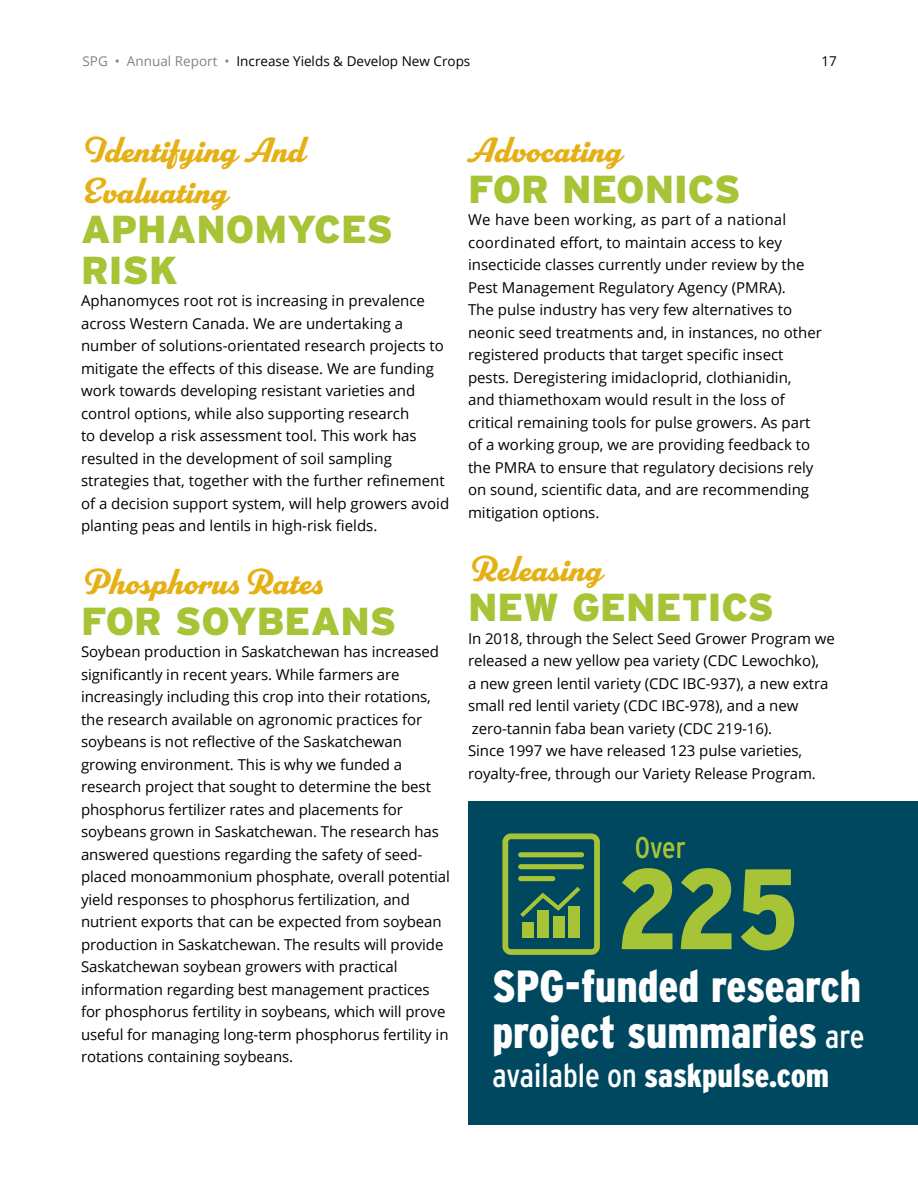
<style>
.page{position:relative;width:918px;height:1188px;background:#fff}
.page>*{position:absolute;margin:0;border:0;box-sizing:border-box;transform-origin:0 0}
.t1{font:900 114px "Interstate Condensed";color:#a7c336}
.t2{font:900 45px/46.5px "Interstate Condensed";color:#fff}
.t3{font:900 39px/40.5px "Interstate";color:#a7c336}
.t4{font:700 36px/40.5px "Parkside";color:#e5b014}
.t5{font:900 33px "Interstate Condensed";color:#fff}
.t6{font:30px "Interstate Condensed";color:#a7c336}
.t7{font:15px/22.5px "Open Sans";letter-spacing:-.005em;color:#000}
.t8{font:13.5px "Open Sans";color:#000}
.s1{color:#808285}
.s2{font-weight:400;font-size:33px}
.s3{font-weight:400}
</style>
<div class="page">
<div style="left:468px;top:801px;width:450px;height:324px;background:#004860"></div>
<svg style="left:502px;top:833px;width:98px;height:122px"></svg>
<p class="t8" style="left:82px;top:52px;width:389px"><span class="s1">SPG • Annual Report •</span> Increase Yields &amp; Develop New Crops</p>
<p class="t8" style="left:822px;top:52px;width:17px">17</p>
<h3 class="t4" style="left:81px;top:130px;width:225px">Identifying And<br>Evaluating</h3>
<h3 class="t3" style="left:81px;top:209px;width:313px">APHANOMYCES<br>RISK</h3>
<p class="t7" style="left:81px;top:289px;width:370px">Aphanomyces root rot is increasing in prevalence across Western Canada. We are undertaking a number of solutions-orientated research projects to mitigate the effects of this disease. We are funding work towards developing resistant varieties and control options, while also supporting research<br>to develop a risk assessment tool. This work has resulted in the development of soil sampling strategies that, together with the further refinement of a decision support system, will help growers avoid planting peas and lentils in high-risk fields.</p>
<h3 class="t4" style="left:81px;top:562px;width:243px">Phosphorus Rates</h3>
<h3 class="t3" style="left:81px;top:600px;width:317px">FOR SOYBEANS</h3>
<p class="t7" style="left:81px;top:640px;width:371px">Soybean production in Saskatchewan has increased significantly in recent years. While farmers are increasingly including this crop into their rotations, the research available on agronomic practices for soybeans is not reflective of the Saskatchewan growing environment. This is why we funded a research project that sought to determine the best phosphorus fertilizer rates and placements for soybeans grown in Saskatchewan. The research has answered questions regarding the safety of seed&shy;placed monoammonium phosphate, overall potential yield responses to phosphorus fertilization, and nutrient exports that can be expected from soybean production in Saskatchewan. The results will provide Saskatchewan soybean growers with practical information regarding best management practices for phosphorus fertility in soybeans, which will prove useful for managing long-term phosphorus fertility in rotations containing soybeans.</p>
<h3 class="t4" style="left:468px;top:130px;width:155px">Advocating</h3>
<h3 class="t3" style="left:468px;top:168px;width:274px">FOR NEONICS</h3>
<p class="t7" style="left:468px;top:208px;width:355px">We have been working, as part of a national coordinated effort, to maintain access to key insecticide classes currently under review by the Pest Management Regulatory Agency (PMRA).<br>The pulse industry has very few alternatives to neonic seed treatments and, in instances, no other registered products that target specific insect pests. Deregistering imidacloprid, clothianidin, and thiamethoxam would result in the loss of critical remaining tools for pulse growers. As part of a working group, we are providing feedback to the PMRA to ensure that regulatory decisions rely on sound, scientific data, and are recommending mitigation options.</p>
<h3 class="t4" style="left:468px;top:549px;width:135px">Releasing</h3>
<h3 class="t3" style="left:468px;top:587px;width:308px">NEW GENETICS</h3>
<p class="t7" style="left:468px;top:627px;width:368px">In 2018, through the Select Seed Grower Program we released a new yellow pea variety (CDC Lewochko),<br>a new green lentil variety (CDC IBC-937), a new extra small red lentil variety (CDC IBC-978), and a new zero-tannin faba bean variety (CDC 219-16).<br>Since 1997 we have released 123 pulse varieties, royalty-free, through our Variety Release Program.</p>
<h3 class="t6" style="left:635px;top:830px;width:53px">Over</h3>
<h1 class="t1" style="left:618px;top:846px;width:182px">225</h1>
<h2 class="t2" style="left:492px;top:962px;width:374px">SPG-funded research project summaries <span class="s2">are</span></h2>
<h3 class="t5" style="left:492px;top:1057px;width:338px"><span class="s3">available on</span> saskpulse.com</h3>
</div>
